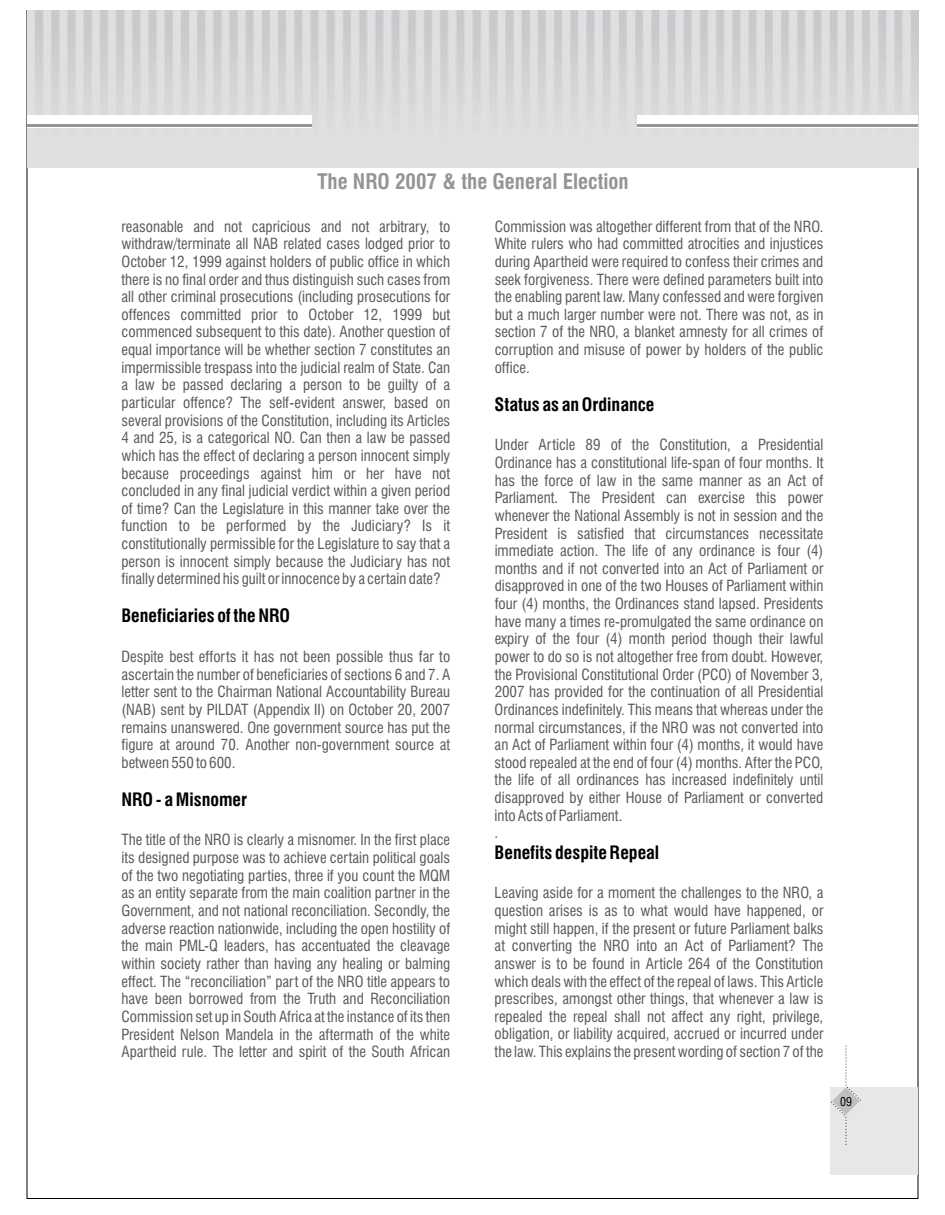
<style>
.page{position:relative;width:945px;height:1215px;background:#fff}
.page>*{position:absolute;margin:0;border:0;box-sizing:border-box;transform-origin:0 0}
.t1{font:700 condensed 21px "Swiss 721 BT";color:#939598}
.t2{font:700 condensed 18px "Swiss 721 BT";color:#000}
.t3{font:condensed 15px/17.7px "Swiss 721 BT";color:#58595b;text-align:justify}
.t4{font:condensed 12px "Swiss 721 BT";color:#000}
</style>
<div class="page">
<div style="left:831px;top:1087px;width:87px;height:88px;background:#e6e7e8"></div>
<svg style="left:830px;top:1045px;width:31px;height:101px"></svg>
<img style="left:27px;top:11px;width:891px;height:157px">
<div style="left:27px;top:115px;width:284px;height:12px;background:#fff"></div>
<hr style="left:27px;top:125px;width:284px;height:2px;background:#939598">
<div style="left:637px;top:115px;width:281px;height:12px;background:#fff"></div>
<hr style="left:637px;top:125px;width:281px;height:2px;background:#939598">
<h1 class="t1" style="left:317px;top:173px;width:313px">The NRO 2007 &amp; the General Election</h1>
<p class="t3" style="left:122px;top:219px;width:330px">reasonable and not capricious and not arbitrary, to withdraw/terminate all NAB related cases lodged prior to October 12, 1999 against holders of public office in which there is no final order and thus distinguish such cases from all other criminal prosecutions (including prosecutions for offences committed prior to October 12, 1999 but commenced subsequent to this date). Another question of equal importance will be whether section 7 constitutes an impermissible trespass into the judicial realm of State. Can a law be passed declaring a person to be guilty of a particular offence? The self-evident answer, based on several provisions of the Constitution, including its Articles 4 and 25, is a categorical NO. Can then a law be passed which has the effect of declaring a person innocent simply because proceedings against him or her have not concluded in any final judicial verdict within a given period of time? Can the Legislature in this manner take over the function to be performed by the Judiciary? Is it constitutionally permissible for the Legislature to say that a person is innocent simply because the Judiciary has not finally determined his guilt or innocence by a certain date?</p>
<p class="t2" style="left:121px;top:609px;width:170px">Beneficiaries of the NRO</p>
<p class="t3" style="left:122px;top:649px;width:330px">Despite best efforts it has not been possible thus far to ascertain the number of beneficiaries of sections 6 and 7. A letter sent to the Chairman National Accountability Bureau (NAB) sent by PILDAT (Appendix II) on October 20, 2007 remains unanswered. One government source has put the figure at around 70. Another non-government source at between 550 to 600.</p>
<p class="t2" style="left:121px;top:792px;width:127px">NRO - a Misnomer</p>
<p class="t3" style="left:121px;top:833px;width:330px">The title of the NRO is clearly a misnomer. In the first place its designed purpose was to achieve certain political goals of the two negotiating parties, three if you count the MQM as an entity separate from the main coalition partner in the Government, and not national reconciliation. Secondly, the adverse reaction nationwide, including the open hostility of the main PML-Q leaders, has accentuated the cleavage within society rather than having any healing or balming effect. The “reconciliation” part of the NRO title appears to have been borrowed from the Truth and Reconciliation Commission set up in South Africa at the instance of its then President Nelson Mandela in the aftermath of the white Apartheid rule. The letter and spirit of the South African</p>
<p class="t3" style="left:495px;top:219px;width:330px">Commission was altogether different from that of the NRO.<br>White rulers who had committed atrocities and injustices during Apartheid were required to confess their crimes and seek forgiveness. There were defined parameters built into the enabling parent law. Many confessed and were forgiven but a much larger number were not. There was not, as in section 7 of the NRO, a blanket amnesty for all crimes of corruption and misuse of power by holders of the public office.</p>
<p class="t2" style="left:495px;top:397px;width:161px">Status as an Ordinance</p>
<p class="t3" style="left:495px;top:438px;width:330px;text-align:left">Under Article 89 of the Constitution, a Presidential Ordinance has a constitutional life-span of four months. It has the force of law in the same manner as an Act of Parliament. The President can exercise this power whenever the National Assembly is not in session and the President is satisfied that circumstances necessitate immediate action. The life of any ordinance is four (4) months and if not converted into an Act of Parliament or disapproved in one of the two Houses of Parliament within four (4) months, the Ordinances stand lapsed. Presidents have many a times re-promulgated the same ordinance on expiry of the four (4) month period though their lawful power to do so is not altogether free from doubt. However, the Provisional Constitutional Order (PCO) of November 3, 2007 has provided for the continuation of all Presidential Ordinances indefinitely. This means that whereas under the normal circumstances, if the NRO was not converted into an Act of Parliament within four (4) months, it would have stood repealed at the end of four (4) months. After the PCO, the life of all ordinances has increased indefinitely until disapproved by either House of Parliament or converted into Acts of Parliament.<br>.</p>
<p class="t2" style="left:495px;top:845px;width:166px">Benefits despite Repeal</p>
<p class="t3" style="left:495px;top:886px;width:330px">Leaving aside for a moment the challenges to the NRO, a question arises is as to what would have happened, or might still happen, if the present or future Parliament balks at converting the NRO into an Act of Parliament? The answer is to be found in Article 264 of the Constitution which deals with the effect of the repeal of laws. This Article prescribes, amongst other things, that whenever a law is repealed the repeal shall not affect any right, privilege, obligation, or liability acquired, accrued or incurred under the law. This explains the present wording of section 7 of the</p>
<p class="t4" style="left:840px;top:1096px;width:13px">09</p>
</div>
